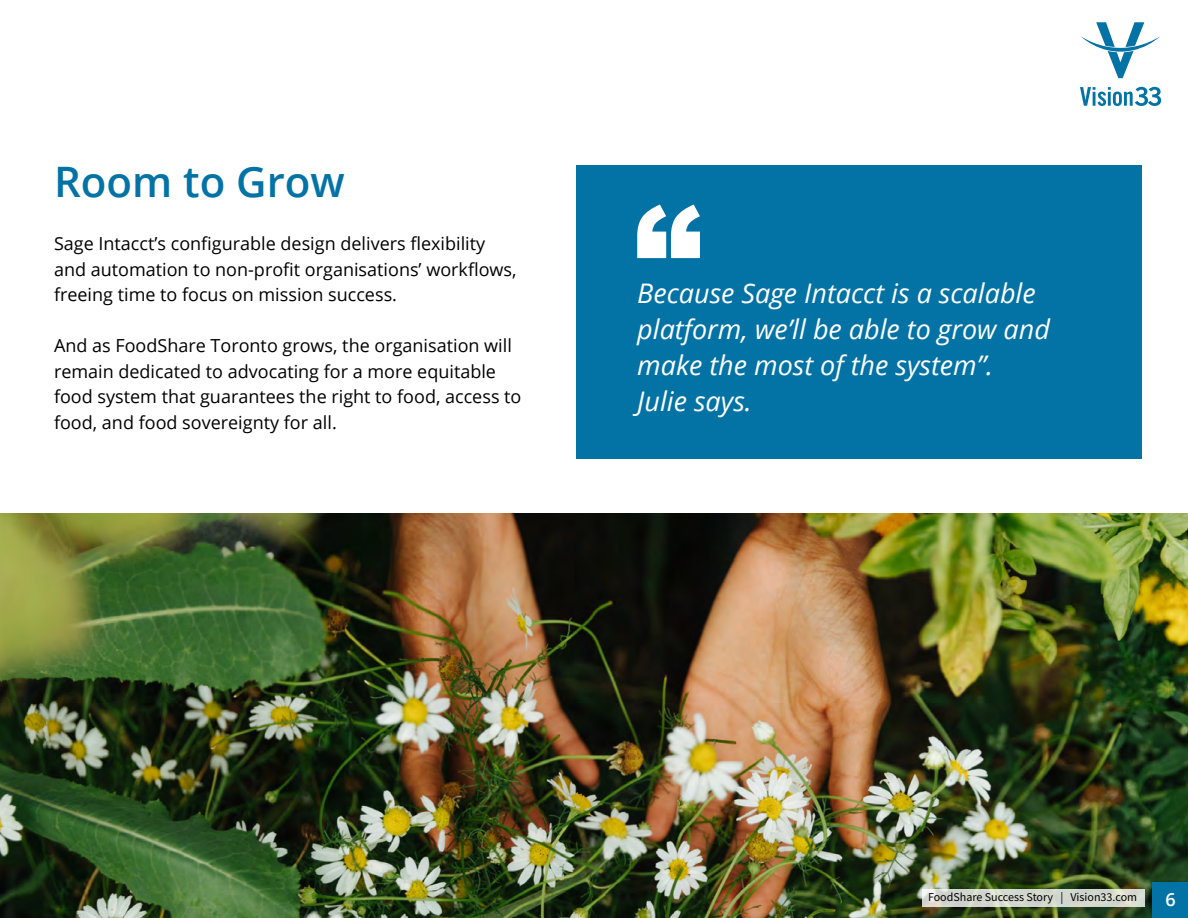
<style>
.page{position:relative;width:1188px;height:918px;background:#fff}
.page>*{position:absolute;margin:0;border:0;box-sizing:border-box;transform-origin:0 0}
.t1{font:900 134.25px "Arial";color:#fff}
.t2{font:600 42px "Open Sans";color:#0373a6}
.t3{font:italic 27px/36px "Open Sans";color:#fff}
.t4{font:18px/25.5px "Open Sans";color:#000}
.t5{font:600 18px "Open Sans";color:#fff}
.t6{font:12px "Source Sans Pro";color:#000}
</style>
<div class="page">
<div style="left:577px;top:165px;width:565px;height:293px;background:#0373a6"></div>
<img style="left:0;top:513px;width:1188px;height:405px">
<div style="left:1152px;top:882px;width:36px;height:36px;background:#0373a6"></div>
<svg style="left:1081px;top:22px;width:79px;height:56px"></svg>
<svg style="left:1080px;top:87px;width:81px;height:19px"></svg>
<svg style="left:922px;top:889px;width:223px;height:18px;background:#d5d9d0"></svg>
<h2 class="t2" style="left:54px;top:153px;width:292px">Room to Grow</h2>
<p class="t4" style="left:54px;top:230px;width:464px">Sage Intacct’s configurable design delivers flexibility and automation to non-profit organisations’ workflows, freeing time to focus on mission success.</p>
<p class="t4" style="left:54px;top:332px;width:469px">And as FoodShare Toronto grows, the organisation will remain dedicated to advocating for a more equitable food system that guarantees the right to food, access to food, and food sovereignty for all.</p>
<h1 class="t1" style="left:634px;top:157px;width:70px">“</h1>
<h3 class="t3" style="left:637px;top:274px;width:414px">Because Sage Intacct is a scalable platform, we’ll be able to grow and make the most of the system”.<br>Julie says.</h3>
<p class="t6" style="left:928px;top:889px;width:211px">FoodShare Success Story | Vision33.com</p>
<p class="t5" style="left:1166px;top:887px;width:12px">6</p>
</div>
